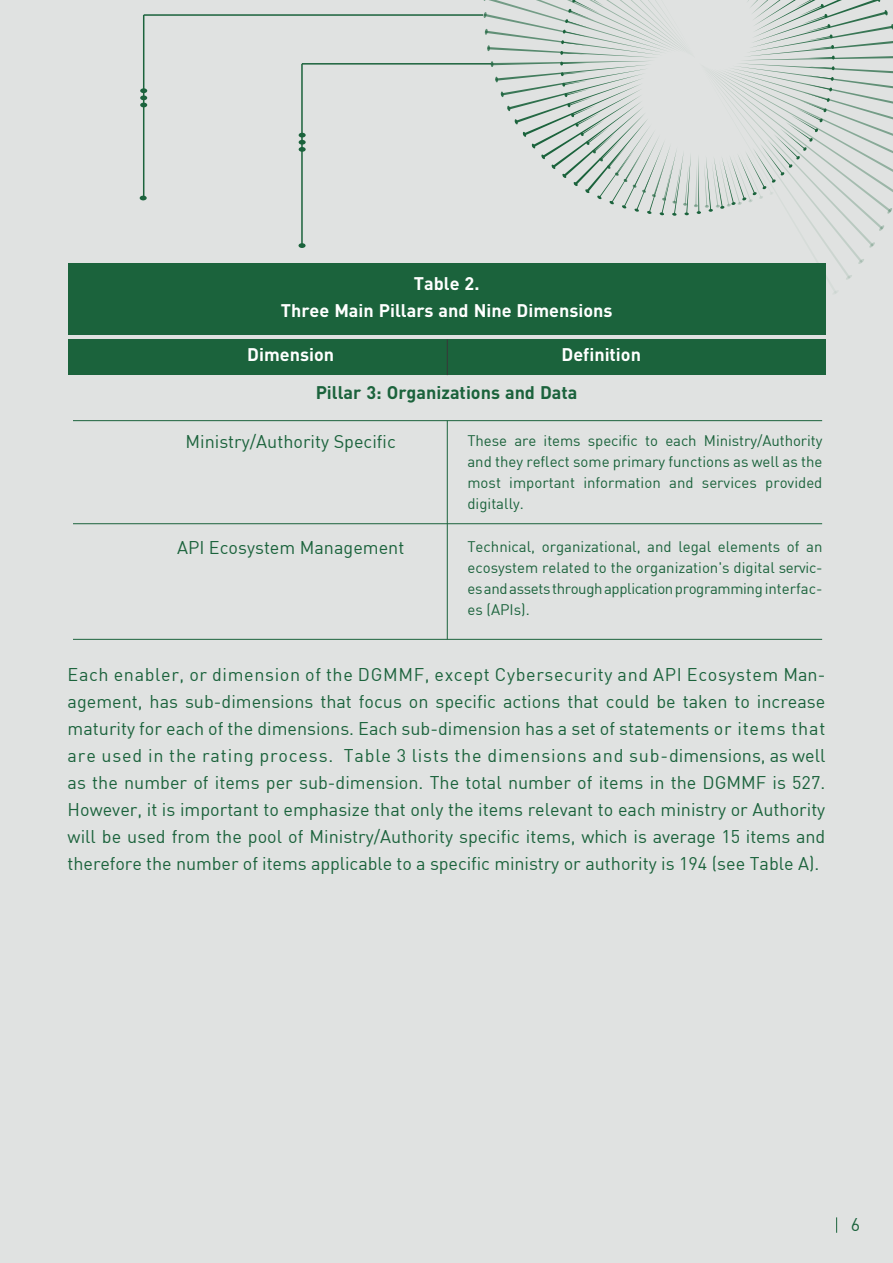
<style>
.page{position:relative;width:893px;height:1263px;background:#fff}
.page>*{position:absolute;margin:0;border:0;box-sizing:border-box;transform-origin:0 0}
.t1{font:18px/27px "DIN";color:#1b633c;text-align:justify}
.t2{font:700 18px/27px "DIN";color:#fff;text-align:center}
.t3{font:700 18px "DIN";color:#1b633c}
.t4{font:15px/21px "DIN";color:#1b633c;text-align:justify}
</style>
<div class="page">
<div style="left:0;top:1px;width:893px;height:1262px;background:#e0e2e1"></div>
<svg style="left:836px;top:1217px;width:1px;height:16px"></svg>
<hr style="left:302px;top:63px;width:189px;height:2px;background:#1b633c">
<hr style="left:301px;top:64px;width:2px;height:182px;background:#1b633c">
<hr style="left:144px;top:14px;width:339px;height:2px;background:#1b633c">
<hr style="left:143px;top:15px;width:1px;height:183px;background:#1b633c">
<svg style="left:140px;top:88px;width:7px;height:19px"></svg>
<svg style="left:299px;top:133px;width:7px;height:19px"></svg>
<svg style="left:140px;top:196px;width:7px;height:4px"></svg>
<svg style="left:299px;top:243px;width:7px;height:5px"></svg>
<svg style="left:484px;top:1px;width:409px;height:294px"></svg>
<hr style="left:73px;top:420px;width:749px;height:1px;background:#1b633c">
<hr style="left:73px;top:523px;width:749px;height:1px;background:#1b633c">
<hr style="left:73px;top:639px;width:749px;height:1px;background:#1b633c">
<div style="left:68px;top:263px;width:757px;height:71px;background:#1b633c"></div>
<div style="left:68px;top:339px;width:757px;height:36px;background:#1b633c"></div>
<hr style="left:447px;top:421px;width:1px;height:218px;background:#1b633c">
<hr style="left:447px;top:339px;width:1px;height:36px;background:#383838">
<p class="t2" style="left:281px;top:269px;width:333px">Table 2.<br>Three Main Pillars and Nine Dimensions</p>
<p class="t2" style="left:247px;top:340px;width:88px">Dimension</p>
<p class="t2" style="left:561px;top:340px;width:81px">Definition</p>
<p class="t3" style="left:316px;top:381px;width:263px">Pillar 3: Organizations and Data</p>
<p class="t1" style="left:185px;top:428px;width:212px">Ministry/Authority Specific</p>
<p class="t4" style="left:467px;top:430px;width:357px">These are items specific to each Ministry/Authority and they reflect some primary functions as well as the most important information and services provided digitally.</p>
<p class="t1" style="left:177px;top:533px;width:229px">API Ecosystem Management</p>
<p class="t4" style="left:467px;top:535px;width:357px">Technical, organizational, and legal elements of an ecosystem related to the organization's digital servic&shy;es and assets through application programming interfac&shy;es (APIs).</p>
<p class="t1" style="left:68px;top:661px;width:759px">Each enabler, or dimension of the DGMMF, except Cybersecurity and API Ecosystem Man&shy;agement, has sub-dimensions that focus on specific actions that could be taken to increase maturity for each of the dimensions. Each sub-dimension has a set of statements or items that are used in the rating process. Table 3 lists the dimensions and sub-dimensions, as well as the number of items per sub-dimension. The total number of items in the DGMMF is 527.<br>However, it is important to emphasize that only the items relevant to each ministry or Authority will be used from the pool of Ministry/Authority specific items, which is average 15 items and therefore the number of items applicable to a specific ministry or authority is 194 (see Table A).</p>
<p class="t1" style="left:851px;top:1211px;width:11px">6</p>
</div>
